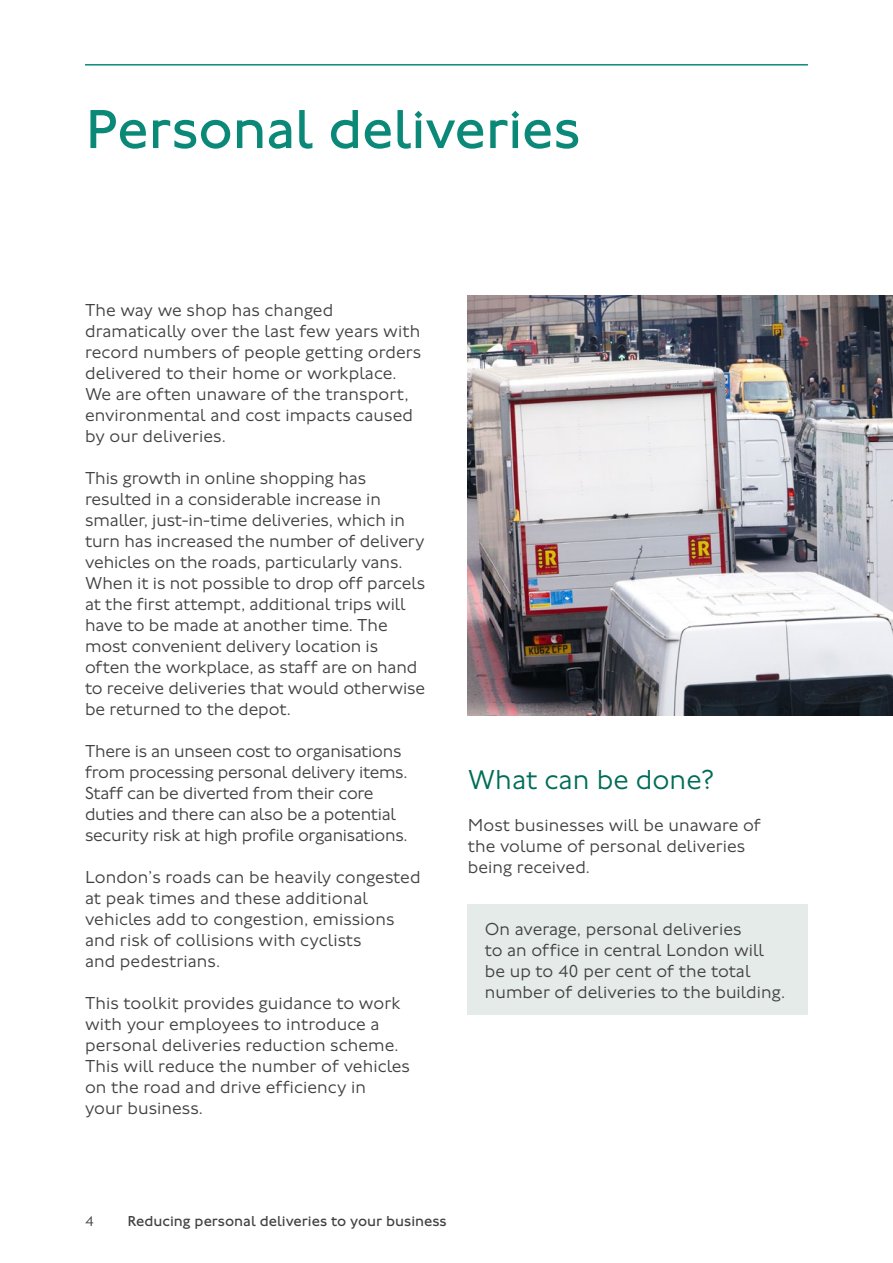
<style>
.page{position:relative;width:893px;height:1263px;background:#fff}
.page>*{position:absolute;margin:0;border:0;box-sizing:border-box;transform-origin:0 0}
.Major_Heading_38_42{font:57px "Johnston 100";letter-spacing:-.01em;color:#0b8978}
.Body_Minor_Heading_1{font:300 28.5px "Johnston 100";color:#006d58}
.Body_12_14_90pc{font:300 18px/21px "Johnston 100";letter-spacing:-.005em;color:#414042}
.Box_Body{font:300 18px/21px "Johnston 100";letter-spacing:.005em;color:#414042}
.t1{font:15px "Johnston 100";color:#414042}
.t2{font:300 15px "Johnston 100";color:#414042}
</style>
<div class="page">
<hr style="left:85px;top:64px;width:723px;height:2px;background:#0b8978">
<img style="left:468px;top:295px;width:425px;height:420px">
<div style="left:468px;top:904px;width:340px;height:110px;background:#e4ebe8"></div>
<h2 class="Major_Heading_38_42" style="left:85px;top:98px;width:497px">Personal deliveries</h2>
<p class="Body_12_14_90pc" style="left:85px;top:300px;width:338px">The way we shop has changed dramatically over the last few years with record numbers of people getting orders delivered to their home or workplace.<br>We are often unaware of the transport, environmental and cost impacts caused by our deliveries.</p>
<p class="Body_12_14_90pc" style="left:85px;top:468px;width:342px">This growth in online shopping has resulted in a considerable increase in smaller, just-in-time deliveries, which in turn has increased the number of delivery vehicles on the roads, particularly vans.<br>When it is not possible to drop off parcels at the first attempt, additional trips will have to be made at another time. The most convenient delivery location is often the workplace, as staff are on hand to receive deliveries that would otherwise be returned to the depot.</p>
<p class="Body_12_14_90pc" style="left:85px;top:741px;width:324px">There is an unseen cost to organisations from processing personal delivery items.<br>Staff can be diverted from their core duties and there can also be a potential security risk at high profile organisations.</p>
<p class="Body_12_14_90pc" style="left:85px;top:867px;width:337px">London’s roads can be heavily congested at peak times and these additional vehicles add to congestion, emissions and risk of collisions with cyclists<br>and pedestrians.</p>
<p class="Body_12_14_90pc" style="left:85px;top:993px;width:327px">This toolkit provides guidance to work with your employees to introduce a personal deliveries reduction scheme.<br>This will reduce the number of vehicles on the road and drive efficiency in<br>your business.</p>
<h3 class="Body_Minor_Heading_1" style="left:468px;top:763px;width:248px">What can be done?</h3>
<p class="Body_12_14_90pc" style="left:468px;top:814px;width:295px">Most businesses will be unaware of the volume of personal deliveries being received.</p>
<p class="Box_Body" style="left:485px;top:918px;width:302px">On average, personal deliveries<br>to an office in central London will be up to 40 per cent of the total number of deliveries to the building.</p>
<p class="t2" style="left:85px;top:1213px;width:10px">4</p>
<p class="t1" style="left:128px;top:1213px;width:321px">Reducing personal deliveries to your business</p>
</div>
